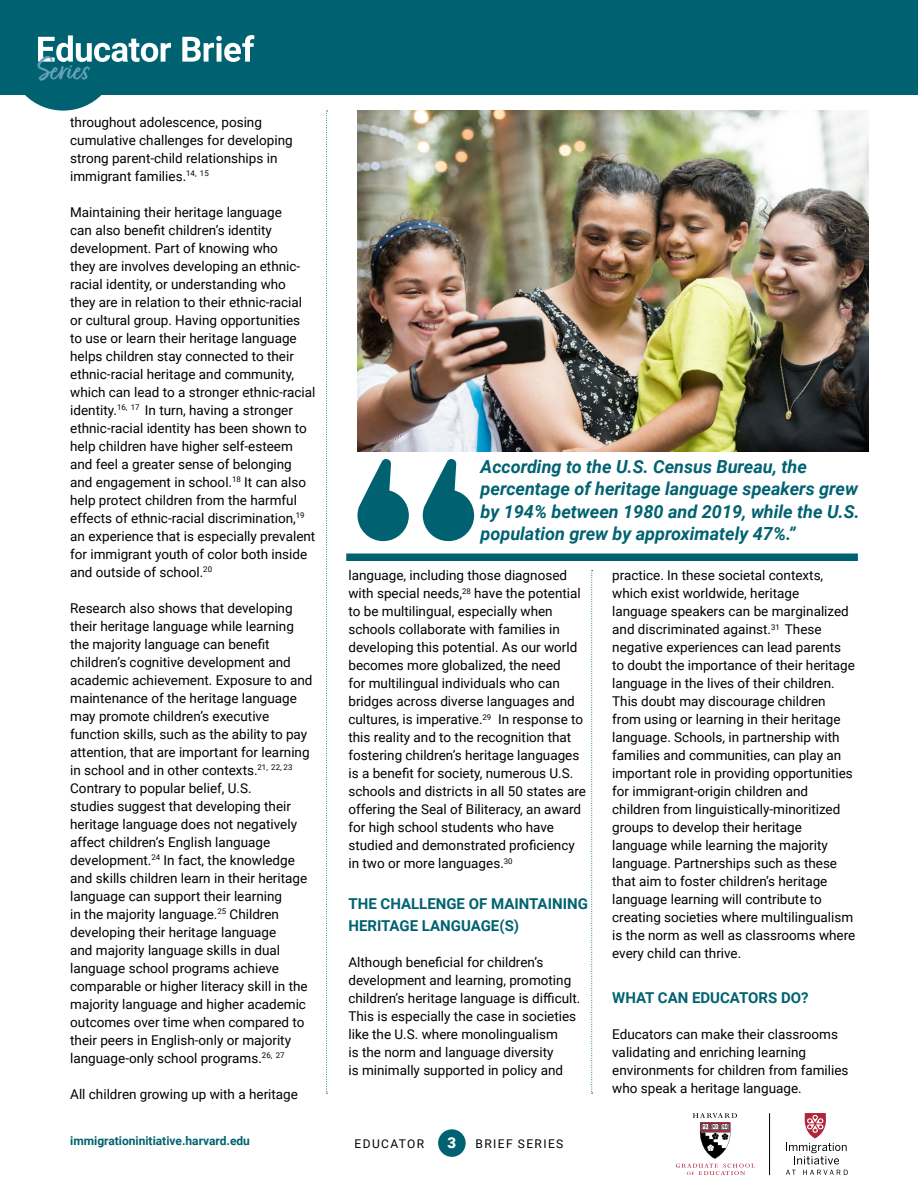
<style>
.page{position:relative;width:918px;height:1188px;background:#fff}
.page>*{position:absolute;margin:0;border:0;box-sizing:border-box;transform-origin:0 0}
.t1{font:700 35.7px "Fave Script";color:#67a2b9}
.t2{font:italic 700 18px/22.5px "Roboto";color:#006271}
.t3{font:700 15px/22.5px "Roboto";color:#006271}
.t4{font:900 15px "Roboto";color:#fff}
.t5{font:13.5px/18px "Roboto";color:#000}
.t6{font:700 12px "Roboto";color:#006271}
.t7{font:12px "Roboto";letter-spacing:.115em;color:#000}
</style>
<div class="page">
<div style="left:438px;top:1129px;width:28px;height:28px;background:#006271;border-radius:50%"></div>
<svg style="left:786px;top:1170px;width:10px;height:5px"></svg>
<svg style="left:803px;top:1170px;width:45px;height:5px"></svg>
<svg style="left:786px;top:1113px;width:61px;height:51px"></svg>
<svg style="left:676px;top:1113px;width:79px;height:62px"></svg>
<hr style="left:769px;top:1113px;width:1px;height:62px;background:#000">
<svg style="left:423px;top:459px;width:51px;height:82px"></svg>
<svg style="left:357px;top:459px;width:52px;height:82px"></svg>
<svg style="left:326px;top:111px;width:2px;height:983px"></svg>
<svg style="left:591px;top:570px;width:2px;height:524px"></svg>
<div style="left:9px;top:1px;width:109px;height:110px;background:#006271;border-radius:50%"></div>
<div style="left:0;top:0;width:918px;height:94px;background:#006271"></div>
<svg style="left:38px;top:35px;width:216px;height:27px"></svg>
<div style="left:346px;top:554px;width:512px;height:7px;background:#006271"></div>
<img style="left:358px;top:111px;width:511px;height:341px">
<h1 class="t1" style="left:38px;top:50px;width:54px">Series</h1>
<p class="t5" style="left:70px;top:112px;width:224px">throughout adolescence, posing cumulative challenges for developing strong parent-child relationships in immigrant families.<sup>14,</sup> <sup>15</sup></p>
<p class="t5" style="left:70px;top:202px;width:247px">Maintaining their heritage language<br>can also benefit children’s identity development. Part of knowing who<br>they are involves developing an ethnic&shy;racial identity, or understanding who<br>they are in relation to their ethnic-racial or cultural group. Having opportunities to use or learn their heritage language helps children stay connected to their ethnic-racial heritage and community, which can lead to a stronger ethnic-racial identity.<sup>16,</sup> <sup>17</sup> In turn, having a stronger ethnic-racial identity has been shown to help children have higher self-esteem and feel a greater sense of belonging and engagement in school.<sup>18</sup> It can also help protect children from the harmful effects of ethnic-racial discrimination,<sup>19 </sup>an experience that is especially prevalent for immigrant youth of color both inside and outside of school.<sup>20</sup></p>
<p class="t5" style="left:70px;top:598px;width:244px">Research also shows that developing their heritage language while learning the majority language can benefit children’s cognitive development and academic achievement. Exposure to and maintenance of the heritage language may promote children’s executive function skills, such as the ability to pay attention, that are important for learning in school and in other contexts.<sup>21,</sup> <sup>22,</sup> <sup>23<br></sup>Contrary to popular belief, U.S.<br>studies suggest that developing their heritage language does not negatively affect children’s English language development.<sup>24</sup> In fact, the knowledge and skills children learn in their heritage language can support their learning<br>in the majority language.<sup>25</sup> Children developing their heritage language<br>and majority language skills in dual language school programs achieve comparable or higher literacy skill in the majority language and higher academic outcomes over time when compared to their peers in English-only or majority language-only school programs.<sup>26,</sup> <sup>27</sup></p>
<p class="t5" style="left:70px;top:1084px;width:229px">All children growing up with a heritage</p>
<h2 class="t2" style="left:481px;top:454px;width:381px">According to the U.S. Census Bureau, the percentage of heritage language speakers grew by 194% between 1980 and 2019, while the U.S. population grew by approximately 47%.”</h2>
<p class="t5" style="left:348px;top:566px;width:239px">language, including those diagnosed with special needs,<sup>28</sup> have the potential to be multilingual, especially when schools collaborate with families in developing this potential. As our world becomes more globalized, the need<br>for multilingual individuals who can bridges across diverse languages and cultures, is imperative.<sup>29</sup> In response to this reality and to the recognition that fostering children’s heritage languages is a benefit for society, numerous U.S. schools and districts in all 50 states are offering the Seal of Biliteracy, an award for high school students who have studied and demonstrated proficiency in two or more languages.<sup>30</sup></p>
<p class="t3" style="left:348px;top:892px;width:241px">THE CHALLENGE OF MAINTAINING<br>HERITAGE LANGUAGE(S)</p>
<p class="t5" style="left:348px;top:953px;width:233px">Although beneficial for children’s development and learning, promoting children’s heritage language is difficult.<br>This is especially the case in societies like the U.S. where monolingualism<br>is the norm and language diversity<br>is minimally supported in policy and</p>
<p class="t5" style="left:612px;top:566px;width:245px">practice. In these societal contexts, which exist worldwide, heritage language speakers can be marginalized and discriminated against.<sup>31</sup> These negative experiences can lead parents to doubt the importance of their heritage language in the lives of their children.<br>This doubt may discourage children from using or learning in their heritage language. Schools, in partnership with families and communities, can play an important role in providing opportunities for immigrant-origin children and children from linguistically-minoritized groups to develop their heritage language while learning the majority language. Partnerships such as these that aim to foster children’s heritage language learning will contribute to creating societies where multilingualism is the norm as well as classrooms where every child can thrive.</p>
<p class="t3" style="left:612px;top:986px;width:198px">WHAT CAN EDUCATORS DO?</p>
<p class="t5" style="left:612px;top:1025px;width:238px">Educators can make their classrooms validating and enriching learning environments for children from families who speak a heritage language.</p>
<p class="t6" style="left:70px;top:1133px;width:181px">immigrationinitiative.harvard.edu</p>
<p class="t7" style="left:355px;top:1135px;width:71px">EDUCATOR</p>
<p class="t4" style="left:447px;top:1132px;width:10px">3</p>
<p class="t7" style="left:476px;top:1135px;width:89px">BRIEF SERIES</p>
</div>
